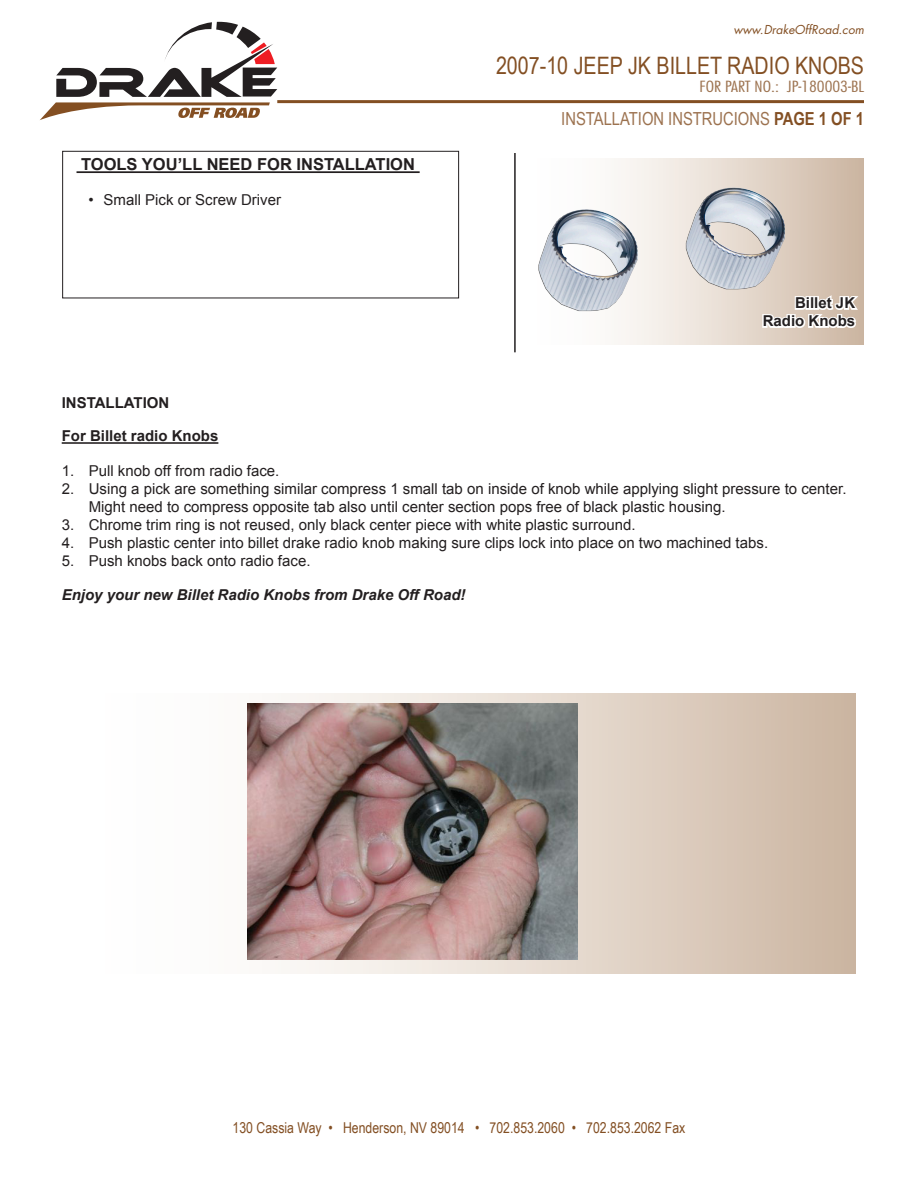
<style>
.page{position:relative;width:918px;height:1188px;background:#fff}
.page>*{position:absolute;margin:0;border:0;box-sizing:border-box;transform-origin:0 0}
.t1{font:24px "Arial Narrow";color:#834f23}
.t2{font:18px "Arial Narrow";color:#9c724f}
.t3{font:700 16.5px "Arial";color:#231f20}
.t4{font:15px/18px "Arial";color:#231f20}
.t5{font:15px "Arial Narrow";color:#834f23}
.t6{font:700 15px "Arial";color:#231f20}
.t7{font:italic 700 15px "Arial";color:#231f20}
.t8{font:300 condensed 15px "Futura";color:#9c724f;scale:1.25 1}
.t9{font:italic 12px "Futura";color:#834f23}
.s1{font-weight:700;color:#834f23}
</style>
<div class="page">
<svg style="left:40px;top:22px;width:237px;height:98px"></svg>
<hr style="left:277px;top:100px;width:587px;height:3px;background:#834f23">
<hr style="left:62px;top:442px;width:156px;height:2px;background:#231f20">
<div style="left:514px;top:158px;width:350px;height:187px;background:linear-gradient(to right,#fff,#d1bca9)"></div>
<hr style="left:514px;top:153px;width:2px;height:199px;background:#231f20">
<hr style="left:77px;top:171px;width:343px;height:2px;background:#231f20">
<div style="left:62px;top:151px;width:397px;height:147px;border:1px solid #231f20"></div>
<img style="left:514px;top:161px;width:313px;height:176px">
<svg style="left:761px;top:293px;width:101px;height:38px"></svg>
<div style="left:54px;top:693px;width:802px;height:281px;background:linear-gradient(to right,#fff,#ceb9a6)"></div>
<img style="left:248px;top:704px;width:330px;height:256px">
<p class="t9" style="left:733px;top:22px;width:132px">www.DrakeOffRoad.com</p>
<p class="t3" style="left:81px;top:154px;width:335px">TOOLS YOU’LL NEED FOR INSTALLATION</p>
<p class="t4" style="left:89px;top:191px;width:194px">• Small Pick or Screw Driver</p>
<p class="t1" style="left:496px;top:48px;width:369px">2007-10 JEEP JK BILLET RADIO KNOBS</p>
<p class="t8" style="left:699px;top:78px;width:133px">FOR PART NO.: JP-180003-BL</p>
<p class="t2" style="left:561px;top:106px;width:304px">INSTALLATION INSTRUCIONS <span class="s1">PAGE 1 OF 1</span></p>
<p class="t6" style="left:795px;top:293px;width:62px">Billet JK</p>
<p class="t6" style="left:763px;top:311px;width:94px">Radio Knobs</p>
<p class="t6" style="left:62px;top:393px;width:109px">INSTALLATION</p>
<p class="t6" style="left:62px;top:426px;width:158px">For Billet radio Knobs</p>
<p class="t4" style="left:62px;top:462px;width:219px">1. Pull knob off from radio face.</p>
<p class="t4" style="left:89px;top:480px;width:759px;text-indent:-27px">2. Using a pick are something similar compress 1 small tab on inside of knob while applying slight pressure to center.<br>Might need to compress opposite tab also until center section pops free of black plastic housing.</p>
<p class="t4" style="left:62px;top:516px;width:575px">3. Chrome trim ring is not reused, only black center piece with white plastic surround.</p>
<p class="t4" style="left:62px;top:534px;width:708px">4. Push plastic center into billet drake radio knob making sure clips lock into place on two machined tabs.</p>
<p class="t4" style="left:62px;top:552px;width:250px">5. Push knobs back onto radio face.</p>
<p class="t7" style="left:62px;top:585px;width:405px">Enjoy your new Billet Radio Knobs from Drake Off Road!</p>
<p class="t5" style="left:233px;top:1117px;width:454px">130 Cassia Way • Henderson, NV 89014 • 702.853.2060 • 702.853.2062 Fax</p>
</div>
